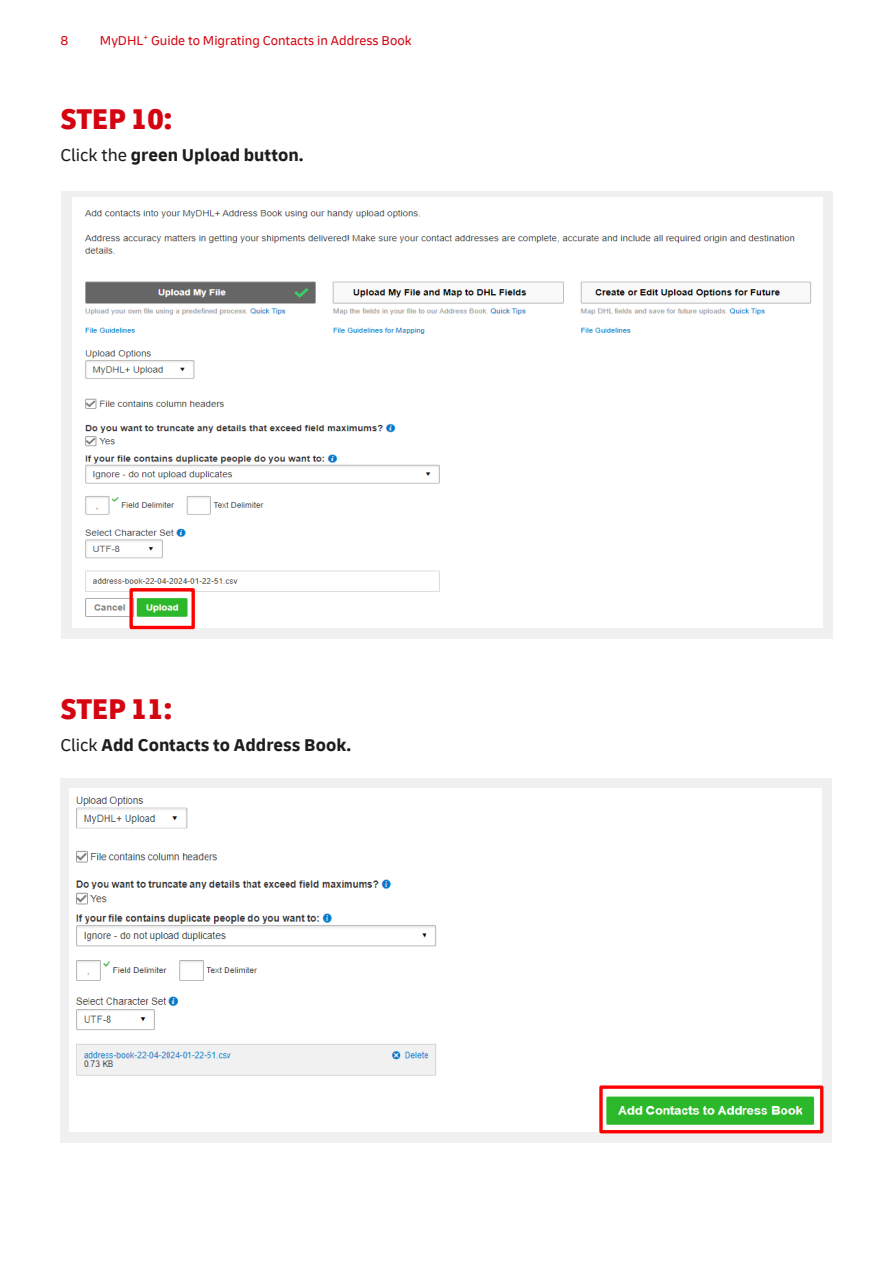
<style>
.page{position:relative;width:893px;height:1263px;background:#fff}
.page>*{position:absolute;margin:0;border:0;box-sizing:border-box;transform-origin:0 0}
.t1{font:900 condensed 30px "Delivery";color:#d40511}
.t2{font:700 18px "Delivery";color:#1d1d1b}
.t3{font:13.5px "Delivery";color:#d40511}
.s1{font-weight:400}
</style>
<div class="page">
<div style="left:60px;top:778px;width:771px;height:364px;background:#f0f0f0"></div>
<img style="left:70px;top:789px;width:751px;height:342px">
<div style="left:599px;top:1085px;width:224px;height:48px;border:3px solid #f00"></div>
<div style="left:61px;top:191px;width:771px;height:447px;background:#f0f0f0"></div>
<img style="left:72px;top:198px;width:750px;height:429px">
<div style="left:129px;top:588px;width:66px;height:41px;border:3px solid #f00"></div>
<p class="t3" style="left:60px;top:32px;width:9px">8</p>
<p class="t3" style="left:100px;top:32px;width:313px">MyDHL<sup>+</sup> Guide to Migrating Contacts in Address Book</p>
<h1 class="t1" style="left:60px;top:100px;width:113px">STEP 10:</h1>
<p class="t2" style="left:60px;top:144px;width:245px"><span class="s1">Click the</span> green Upload button.</p>
<h1 class="t1" style="left:60px;top:690px;width:113px">STEP 11:</h1>
<p class="t2" style="left:60px;top:734px;width:292px"><span class="s1">Click</span> Add Contacts to Address Book.</p>
</div>
